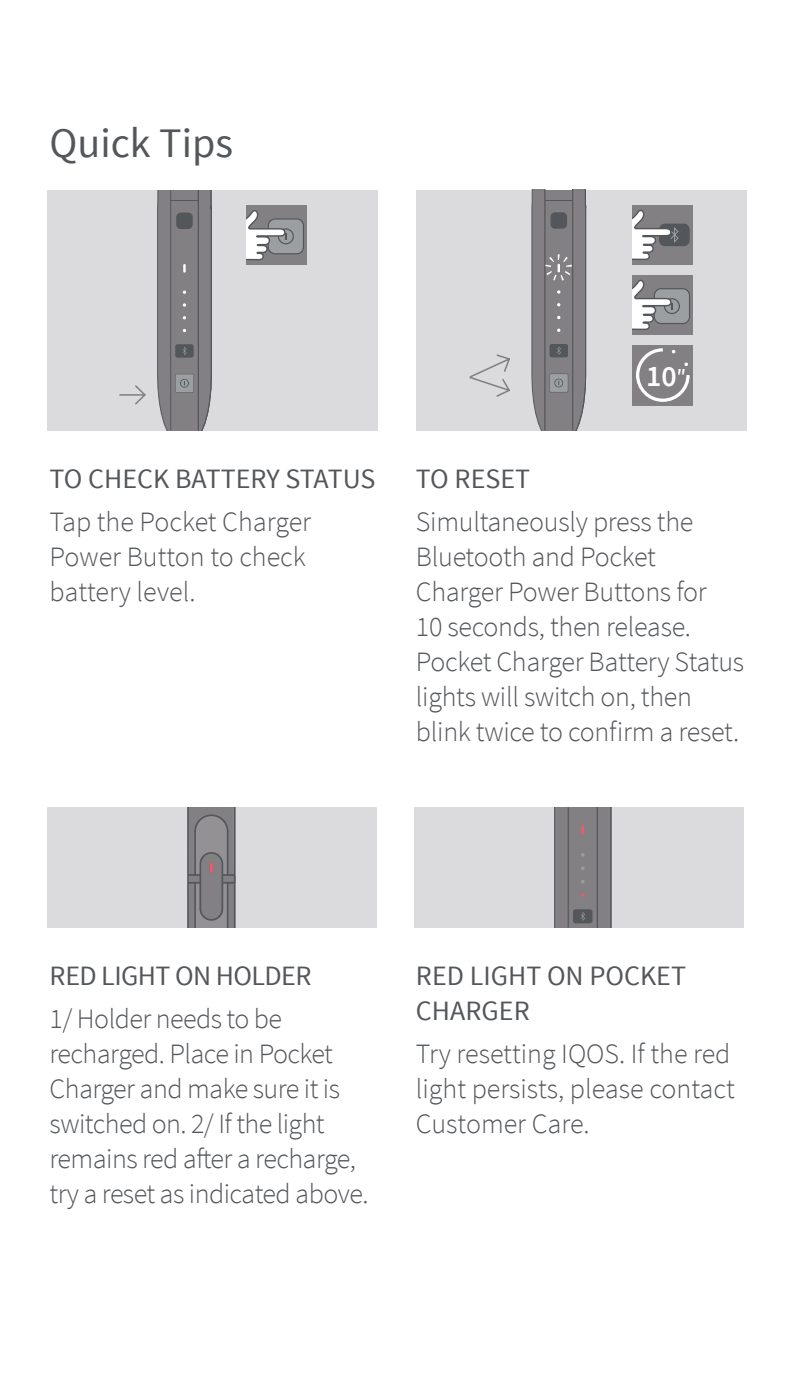
<style>
.page{position:relative;width:794px;height:1389px;background:#fff}
.page>*{position:absolute;margin:0;border:0;box-sizing:border-box;transform-origin:0 0}
.t1{font:42px "Source Sans Pro";color:#53565a}
.t2{font:600 29.75px "Source Sans Pro";color:#fff}
.t3{font:300 28px/35px "Source Sans Pro";letter-spacing:-.01em;color:#53565a}
.t4{font:28px/35px "Source Sans Pro";color:#53565a}
.t5{font:28px "Source Sans Pro";letter-spacing:-.02em;color:#53565a}
.s1{font-size:18.9px}
</style>
<div class="page">
<div style="left:416px;top:190px;width:331px;height:240px;background:#dbdbdd"></div>
<div style="left:47px;top:190px;width:331px;height:240px;background:#dbdbdd"></div>
<svg style="left:247px;top:205px;width:60px;height:60px;background:#9a9a9c"></svg>
<svg style="left:119px;top:385px;width:27px;height:20px"></svg>
<svg style="left:157px;top:190px;width:55px;height:240px;background:#807e81"></svg>
<div style="left:633px;top:205px;width:60px;height:60px;background:#838083"></div>
<svg style="left:633px;top:345px;width:60px;height:60px;background:#908e90"></svg>
<svg style="left:633px;top:275px;width:60px;height:60px;background:#9a9a9c"></svg>
<div style="left:659px;top:224px;width:30px;height:22px;background:#53565a;border-radius:6px"></div>
<svg style="left:633px;top:209px;width:46px;height:51px"></svg>
<svg style="left:469px;top:354px;width:41px;height:43px"></svg>
<svg style="left:531px;top:190px;width:56px;height:240px;background:#828083"></svg>
<div style="left:47px;top:807px;width:330px;height:121px;background:#dbdbdd"></div>
<div style="left:414px;top:807px;width:330px;height:121px;background:#dbdbdd"></div>
<svg style="left:554px;top:807px;width:14px;height:121px;background:#7e7c7f"></svg>
<svg style="left:598px;top:807px;width:14px;height:121px;background:#7f7d80"></svg>
<div style="left:568px;top:807px;width:29px;height:121px;background:#838083"></div>
<hr style="left:596px;top:807px;width:2px;height:121px;background:#53565a">
<hr style="left:568px;top:807px;width:1px;height:121px;background:#53565a">
<svg style="left:581px;top:825px;width:3px;height:9px"></svg>
<svg style="left:581px;top:893px;width:3px;height:4px"></svg>
<div style="left:573px;top:909px;width:19px;height:14px;background:#53565a;border-radius:2px"></div>
<svg style="left:580px;top:912px;width:5px;height:9px"></svg>
<svg style="left:187px;top:807px;width:49px;height:121px;background:#807e81"></svg>
<h1 class="t1" style="left:50px;top:117px;width:185px">Quick Tips</h1>
<p class="t4" style="left:50px;top:462px;width:327px">TO CHECK BATTERY STATUS</p>
<p class="t3" style="left:50px;top:504px;width:263px">Tap the Pocket Charger<br>Power Button to check battery level.</p>
<p class="t2" style="left:646px;top:357px;width:41px">10<span class="s1">″</span></p>
<p class="t4" style="left:416px;top:462px;width:116px">TO RESET</p>
<p class="t3" style="left:416px;top:504px;width:330px">Simultaneously press the<br>Bluetooth and Pocket<br>Charger Power Buttons for<br>10 seconds, then release.<br>Pocket Charger Battery Status lights will switch on, then blink twice to confirm a reset.</p>
<p class="t5" style="left:50px;top:959px;width:264px">RED LIGHT ON HOLDER</p>
<p class="t3" style="left:50px;top:1002px;width:320px">1/ Holder needs to be recharged. Place in Pocket<br>Charger and make sure isit switched on. 2/ If the light remains red after a recharge, try a reset as indicated above.</p>
<p class="t4" style="left:416px;top:959px;width:272px">RED LIGHT ON POCKET<br>CHARGER</p>
<p class="t3" style="left:416px;top:1037px;width:320px">Try resetting IQOS If. the red light persists, please contact<br>Customer Care.</p>
</div>
